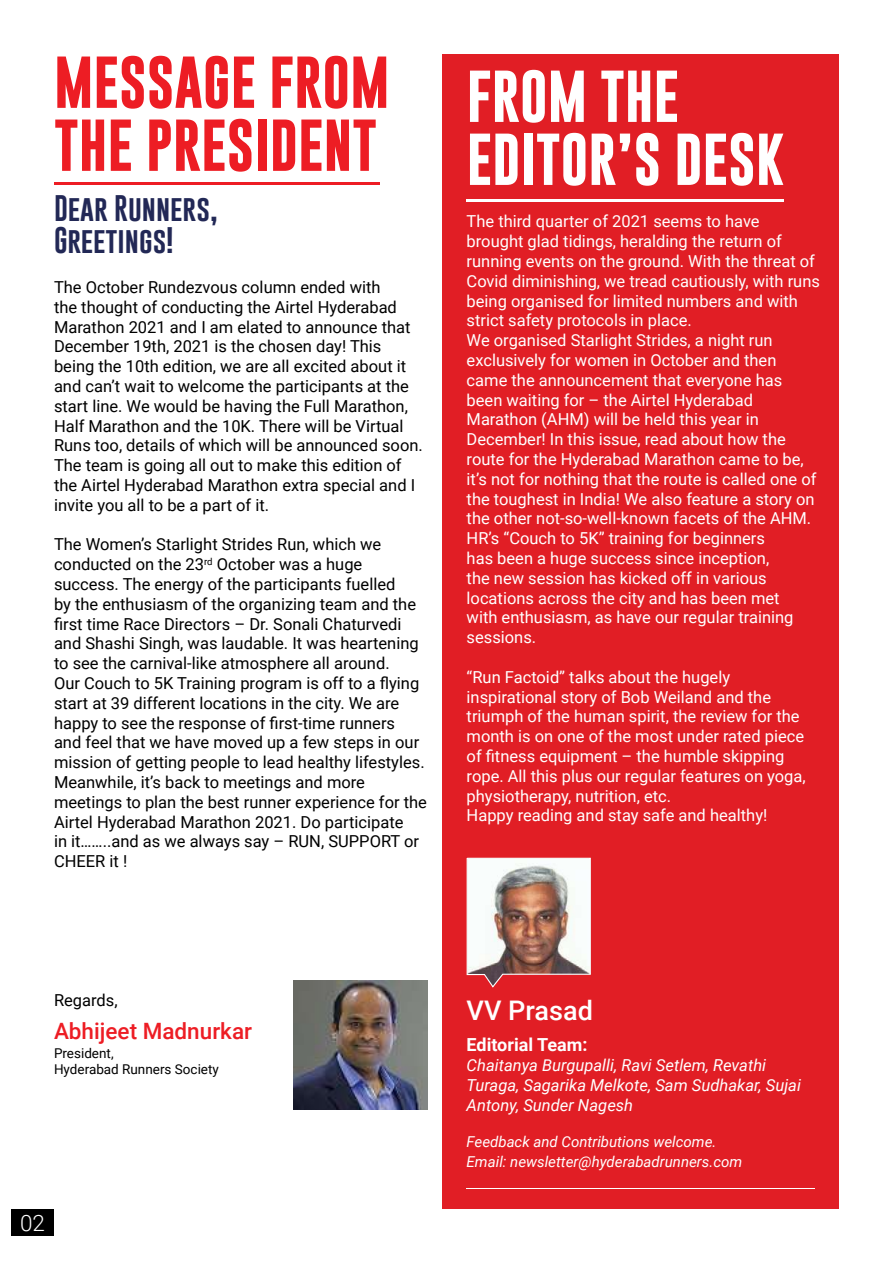
<style>
.page{position:relative;width:893px;height:1263px;background:#fff}
.page>*{position:absolute;margin:0;border:0;box-sizing:border-box;transform-origin:0 0}
.t1{font:700 52.5px/63px "Gobold";color:#ed1d24}
.t2{font:700 52.5px/63px "Gobold";color:#fff}
.t3{font:27px/32.4px "Gobold";color:#222856}
.t4{font:500 27px "Roboto";color:#fff}
.t5{font:500 22.5px "Roboto";color:#ed1d24}
.t6{font:300 22.5px "Roboto";color:#fff}
.t7{font:700 18px "Roboto";color:#fff}
.t8{font:16.5px/19.8px "Roboto";color:#000}
.t9{font:16.5px/19.8px "Roboto";color:#fff}
.t10{font:italic 16.5px/19.8px "Roboto";color:#fff}
.t11{font:italic 15px/19.8px "Roboto";color:#fff}
.t12{font:13.5px/16.2px "Roboto";color:#000}
</style>
<div class="page">
<div style="left:443px;top:54px;width:396px;height:1155px;background:#e11e25"></div>
<hr style="left:54px;top:183px;width:326px;height:2px;background:#ed1d24">
<hr style="left:467px;top:199px;width:317px;height:3px;background:#fff">
<div style="left:12px;top:1209px;width:42px;height:26px;background:#000"></div>
<img style="left:294px;top:981px;width:133px;height:128px">
<img style="left:466px;top:857px;width:125px;height:131px">
<hr style="left:467px;top:1188px;width:348px;height:1px;background:#fff">
<h1 class="t1" style="left:54px;top:51px;width:337px">MESSAGE FROM<br>THE PRESIDENT</h1>
<h2 class="t3" style="left:54px;top:192px;width:165px">Dear Runners,<br>Greetings!</h2>
<p class="t8" style="left:54px;top:277px;width:370px">The October Rundezvous column ended with<br>the thought of conducting the Airtel Hyderabad Marathon 2021 and I am elated to announce that December 19th, 2021 is the chosen day! This being the 10th edition, we are all excited about it and can’t wait to welcome the participants at the start line. We would be having the Full Marathon, Half Marathon and the 10K. There will be Virtual Runs too, details of which will be announced soon.<br>The team is going all out to make this edition of the Airtel Hyderabad Marathon extra special and I invite you all to be a part of it.</p>
<p class="t8" style="left:54px;top:534px;width:374px">The Women’s Starlight Strides Run, which we conducted on the 23<sup>rd</sup> October was a huge success. The energy of the participants fuelled<br>by the enthusiasm of the organizing team and the first time Race Directors – Dr. Sonali Chaturvedi and Shashi Singh, was laudable. It was heartening to see the carnival-like atmosphere all around.<br>Our Couch to 5K Training program is off to a flying start at 39 different locations in the city. We are happy to see the response of first-time runners<br>and feel that we have moved up a few steps in our mission of getting people to lead healthy lifestyles.<br>Meanwhile, it’s back to meetings and more meetings to plan the best runner experience for the Airtel Hyderabad Marathon 2021. Do participate<br>in it……..and as we always say – RUN, SUPPORT or CHEER it !</p>
<h1 class="t2" style="left:467px;top:65px;width:319px">FROM THE<br>EDITOR’S DESK</h1>
<p class="t9" style="left:467px;top:211px;width:355px">The third quarter of 2021 seems to have brought glad tidings, heralding the return of running events on the ground. With the threat of Covid diminishing, we tread cautiously, with runs being organised for limited numbers and with strict safety protocols in place.<br>We organised Starlight Strides, a night run exclusively for women in October and then came the announcement that everyone has been waiting for – the Airtel Hyderabad Marathon (AHM) will be held this year in December! In this issue, read about how the route for the Hyderabad Marathon came to be, it’s not for nothing that the route is called one of the toughest in India! We also feature a story on the other not-so-well-known facets of the AHM.<br>HR’s “Couch to 5K” training for beginners<br>has been a huge success since inception,<br>the new session has kicked off in various locations across the city and has been met<br>with enthusiasm, as have our regular training sessions.</p>
<p class="t9" style="left:467px;top:666px;width:341px">“Run Factoid” talks about the hugely inspirational story of Bob Weiland and the triumph of the human spirit, the review for the month is on one of the most under rated piece of fitness equipment – the humble skipping rope. All this plus our regular features on yoga, physiotherapy, nutrition, etc.<br>Happy reading and stay safe and healthy!</p>
<p class="t8" style="left:54px;top:989px;width:65px">Regards,</p>
<p class="t12" style="left:54px;top:1044px;width:166px">President,<br>Hyderabad Runners Society</p>
<h3 class="t5" style="left:54px;top:1015px;width:200px">Abhijeet Madnurkar</h3>
<h3 class="t6" style="left:20px;top:1207px;width:26px">02</h3>
<h2 class="t4" style="left:467px;top:991px;width:128px">VV Prasad</h2>
<p class="t7" style="left:467px;top:1032px;width:122px">Editorial Team:</p>
<p class="t10" style="left:467px;top:1055px;width:336px">Chaitanya Burgupalli, Ravi Setlem, Revathi<br>Turaga, Sagarika Melkote, Sam Sudhakar, Sujai<br>Antony, Sunder Nagesh</p>
<p class="t11" style="left:467px;top:1131px;width:277px">Feedback and Contributions welcome.<br>Email: newsletter@hyderabadrunners.com</p>
</div>
